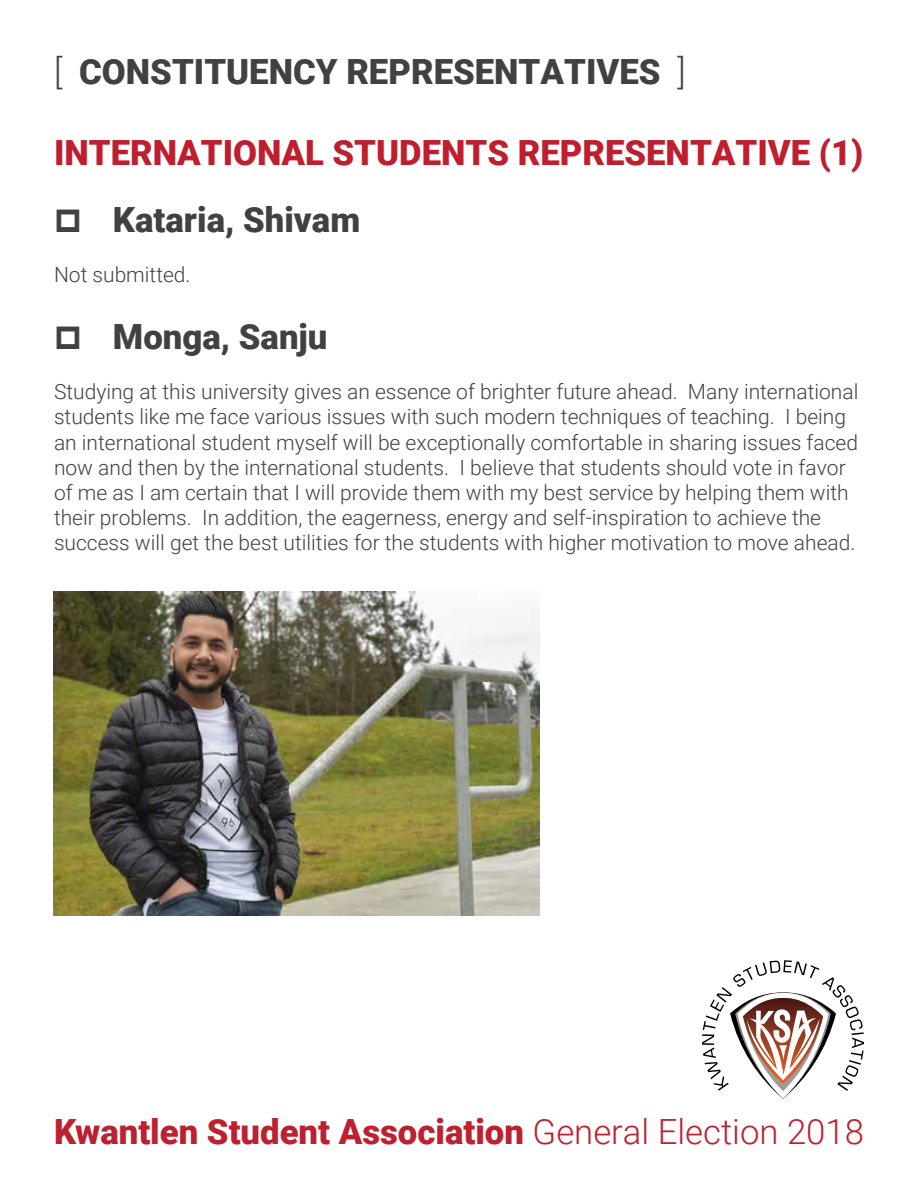
<style>
.page{position:relative;width:918px;height:1188px;background:#fff}
.page>*{position:absolute;margin:0;border:0;box-sizing:border-box;transform-origin:0 0}
.t1{font:900 34.65px "Roboto";color:#414042}
.t2{font:900 34.65px "Roboto";color:#bd202e}
.t3{font:900 34.65px "Roboto";color:#be1e2d}
.t4{font:300 21px/25.2px "Roboto";color:#414042}
.s1{font-weight:300}
</style>
<div class="page">
<svg style="left:702px;top:960px;width:162px;height:139px"></svg>
<img style="left:54px;top:591px;width:486px;height:324px">
<h1 class="t1" style="left:54px;top:47px;width:633px"><span class="s1">[</span> CONSTITUENCY REPRESENTATIVES <span class="s1">]</span></h1>
<h1 class="t3" style="left:54px;top:128px;width:811px">INTERNATIONAL STUDENTS REPRESENTATIVE (1)</h1>
<h1 class="t1" style="left:113px;top:195px;width:249px">Kataria, Shivam</h1>
<p class="t4" style="left:54px;top:261px;width:138px">Not submitted.</p>
<h1 class="t1" style="left:113px;top:312px;width:216px">Monga, Sanju</h1>
<p class="t4" style="left:54px;top:378px;width:806px">Studying at this university gives an essence of brighter future ahead. Many international students like me face various issues with such modern techniques of teaching. I being an international student myself will be exceptionally comfortable in sharing issues faced now and then by the international students. I believe that students should vote in favor of me as I am certain that I will provide them with my best service by helping them with their problems. In addition, the eagerness, energy and self-inspiration to achieve the success will get the best utilities for the students with higher motivation to move ahead.</p>
<h1 class="t2" style="left:54px;top:1107px;width:811px">Kwantlen Student Association <span class="s1">General Election 2018</span></h1>
</div>
